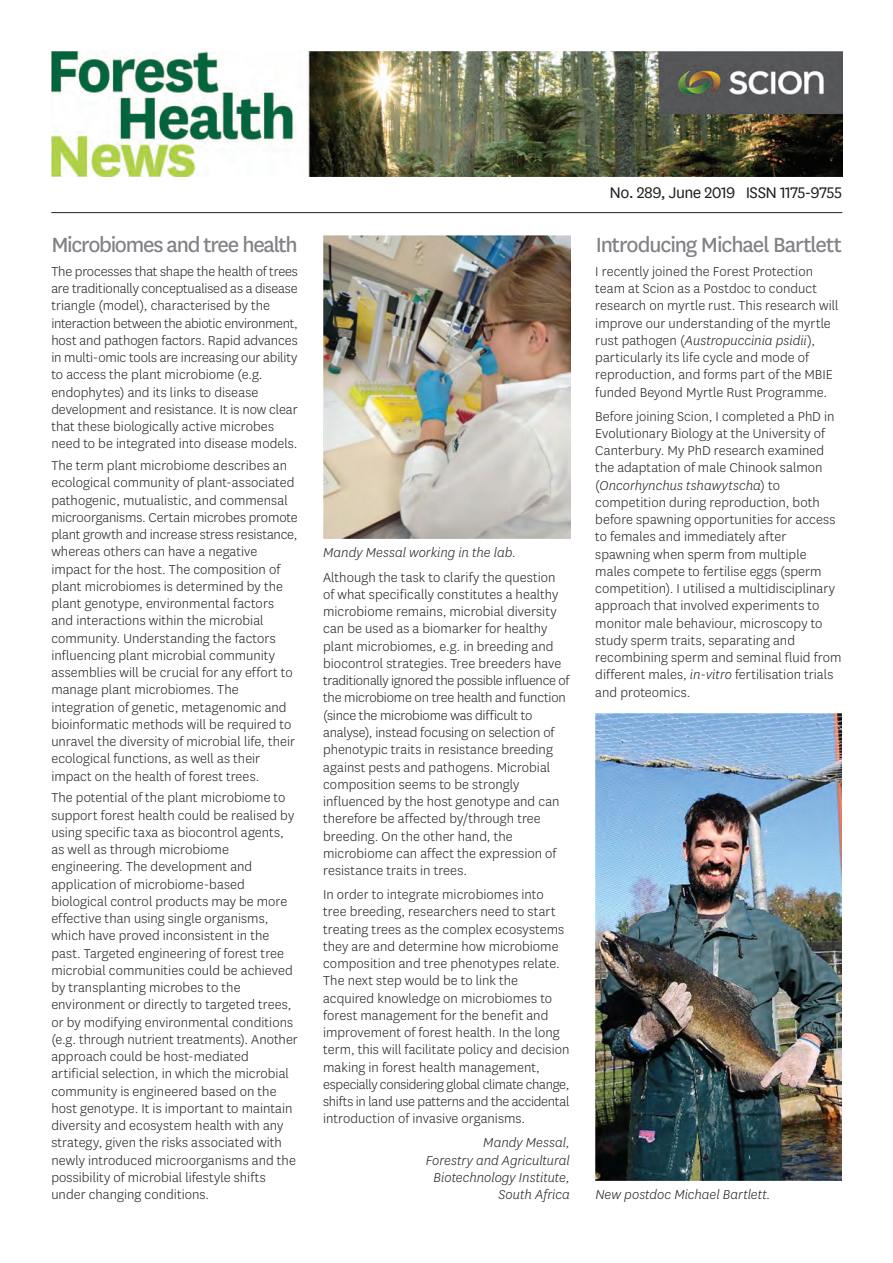
<style>
.page{position:relative;width:893px;height:1263px;background:#fff}
.page>*{position:absolute;margin:0;border:0;box-sizing:border-box;transform-origin:0 0}
.t1{font:24px "National";letter-spacing:-.05em;color:#808285}
.t2{font:18px "National";letter-spacing:-.03em;color:#231f20}
.t3{font:300 15px/17.2px "National";letter-spacing:.005em;color:#231f20}
.t4{font:italic 300 15px/17.2px "National";color:#231f20;text-align:right}
.s1{font-style:italic}
</style>
<div class="page">
<hr style="left:51px;top:212px;width:791px;height:1px;background:#231f20">
<img style="left:51px;top:51px;width:791px;height:125px">
<img style="left:595px;top:713px;width:247px;height:467px">
<img style="left:323px;top:236px;width:247px;height:302px">
<h1 class="t1" style="left:51px;top:228px;width:248px">Microbiomes and tree health</h1>
<p class="t3" style="left:51px;top:262px;width:248px">The processes that shape the health of trees are traditionally conceptualised as a disease triangle (model), characterised by the interaction between the abiotic environment, host and pathogen factors. Rapid advances in multi-omic tools are increasing our ability to access the plant microbiome (e.g. endophytes) and its links to disease development and resistance. It is now clear that these biologically active microbes need to be integrated into disease models.</p>
<p class="t3" style="left:51px;top:456px;width:248px">The term plant microbiome describes an ecological community of plant-associated pathogenic, mutualistic, and commensal microorganisms. Certain microbes promote plant growth and increase stress resistance, whereas others can have a negative impact for the host. The composition of plant microbiomes is determined by the plant genotype, environmental factors and interactions within the microbial community. Understanding the factors influencing plant microbial community assemblies will be crucial for any effort to manage plant microbiomes. The integration of genetic, metagenomic and bioinformatic methods will be required to unravel the diversity of microbial life, their ecological functions, as well as their impact on the health of forest trees.</p>
<p class="t3" style="left:51px;top:789px;width:248px">The potential of the plant microbiome to support forest health could be realised by using specific taxa as biocontrol agents, as well as through microbiome engineering. The development and application of microbiome-based biological control products may be more effective than using single organisms, which have proved inconsistent in the past. Targeted engineering of forest tree microbial communities could be achieved by transplanting microbes to the environment or directly to targeted trees, or by modifying environmental conditions (e.g. through nutrient treatments). Another approach could be host-mediated artificial selection, in which the microbial community is engineered based on the host genotype. It is important to maintain diversity and ecosystem health with any strategy, given the risks associated with newly introduced microorganisms and the possibility of microbial lifestyle shifts under changing conditions.</p>
<p class="t4" style="left:323px;top:543px;width:194px">Mandy Messal working in the lab.</p>
<p class="t3" style="left:323px;top:568px;width:248px">Although the task to clarify the question of what specifically constitutes a healthy microbiome remains, microbial diversity can be used as a biomarker for healthy plant microbiomes, e.g. in breeding and biocontrol strategies. Tree breeders have traditionally ignored the possible influence of the microbiome on tree health and function (since the microbiome was difficult to analyse), instead focusing on selection of phenotypic traits in resistance breeding against pests and pathogens. Microbial composition seems to be strongly influenced by the host genotype and can therefore be affected by/through tree breeding. On the other hand, the microbiome can affect the expression of resistance traits in trees.</p>
<p class="t3" style="left:323px;top:885px;width:248px">In order to integrate microbiomes into tree breeding, researchers need to start treating trees as the complex ecosystems they are and determine how microbiome composition and tree phenotypes relate.<br>The next step would be to link the acquired knowledge on microbiomes to forest management for the benefit and improvement of forest health. In the long term, this will facilitate policy and decision making in forest health management, especially considering global climate change, shifts in land use patterns and the accidental introduction of invasive organisms.</p>
<p class="t4" style="left:426px;top:1134px;width:146px">Mandy Messal,<br>Forestry and Agricultural<br>Biotechnology Institute,<br>South Africa</p>
<p class="t2" style="left:610px;top:181px;width:234px">No. 289, June 2019 ISSN 1175-9755</p>
<h1 class="t1" style="left:596px;top:228px;width:248px">Introducing Michael Bartlett</h1>
<p class="t3" style="left:595px;top:262px;width:245px">I recently joined the Forest Protection team at Scion as a Postdoc to conduct research on myrtle rust. This research will improve our understanding of the myrtle rust pathogen (<span class="s1">Austropuccinia psidii</span>), particularly its life cycle and mode of reproduction, and forms part of the MBIE funded Beyond Myrtle Rust Programme.</p>
<p class="t3" style="left:595px;top:407px;width:248px">Before joining Scion, I completed a PhD in Evolutionary Biology at the University of Canterbury. My PhD research examined the adaptation of male Chinook salmon (<span class="s1">Oncorhynchus tshawytscha</span>) to competition during reproduction, both before spawning opportunities for access to females and immediately after spawning when sperm from multiple males compete to fertilise eggs (sperm competition). I utilised a multidisciplinary approach that involved experiments to monitor male behaviour, microscopy to study sperm traits, separating and recombining sperm and seminal fluid from different males, <span class="s1">in-vitro</span> fertilisation trials and proteomics.</p>
<p class="t4" style="left:595px;top:1185px;width:177px">New postdoc Michael Bartlett.</p>
</div>
